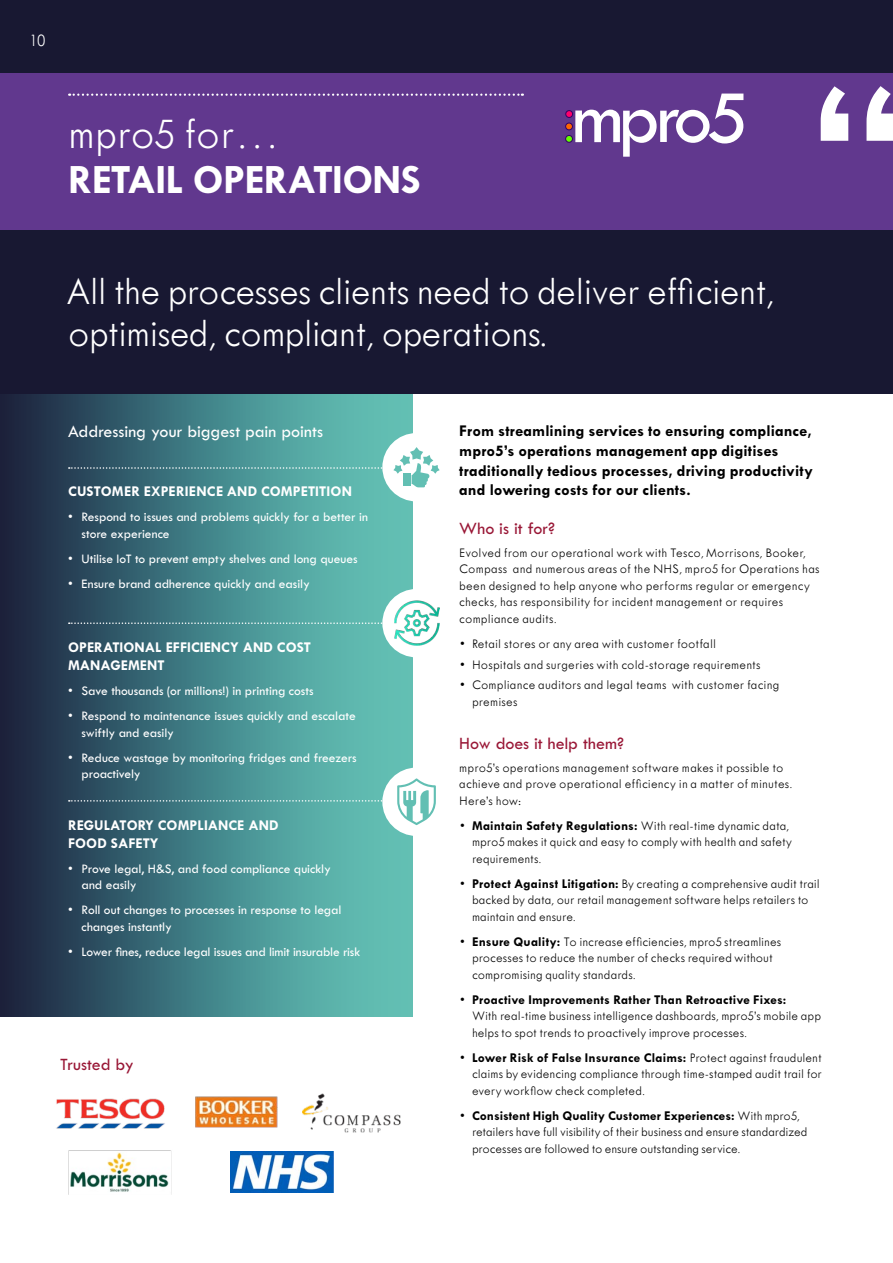
<style>
.page{position:relative;width:893px;height:1263px;background:#fff}
.page>*{position:absolute;margin:0;border:0;box-sizing:border-box;transform-origin:0 0}
.t1{font:300 45px "Tw Cen MT Std";color:#fff}
.t2{font:700 42px "Tw Cen MT Std";letter-spacing:-.02em;color:#fff}
.t3{font:300 40.5px/42px "Tw Cen MT Std";letter-spacing:-.02em;color:#fff}
.t4{font:18px "Tw Cen MT Std";letter-spacing:-.01em;color:#991736}
.t5{font:18px "Tw Cen MT Std";letter-spacing:-.01em;color:#fff}
.t6{font:300 18px "Tw Cen MT Std";color:#fff}
.t7{font:700 16.5px/19.8px "Tw Cen MT Std";letter-spacing:.005em;color:#000}
.t8{font:700 15px/18px "Tw Cen MT Std";color:#fff}
.t9{font:300 13.5px/16.5px "Tw Cen MT Std";letter-spacing:.01em;color:#000}
.t10{font:13.5px/16.5px "Tw Cen MT Std";letter-spacing:-.005em;color:#fff}
.s1{font-weight:700}
</style>
<div class="page">
<svg style="left:0;top:393px;width:412px;height:623px;background:#407980"></svg>
<svg style="left:69px;top:622px;width:313px;height:2px"></svg>
<div style="left:382px;top:589px;width:69px;height:68px;background:#fff;border-radius:50%"></div>
<img style="left:394px;top:601px;width:45px;height:45px">
<div style="left:382px;top:767px;width:69px;height:69px;background:#fff;border-radius:50%"></div>
<svg style="left:69px;top:778px;width:367px;height:47px;background:#5a9699"></svg>
<div style="left:382px;top:433px;width:69px;height:68px;background:#fff;border-radius:50%"></div>
<svg style="left:69px;top:447px;width:371px;height:40px;background:#5c989b"></svg>
<div style="left:0;top:0;width:893px;height:393px;background:#181832"></div>
<div style="left:0;top:73px;width:893px;height:157px;background:#61388e"></div>
<svg style="left:69px;top:94px;width:454px;height:2px"></svg>
<div style="left:566px;top:135px;width:6px;height:7px;background:#63ff00;border-radius:50%"></div>
<div style="left:566px;top:135px;width:6px;height:7px;border:1px solid #306;border-radius:50%"></div>
<div style="left:566px;top:123px;width:6px;height:7px;background:#f60;border-radius:50%"></div>
<div style="left:566px;top:123px;width:6px;height:7px;border:1px solid #306;border-radius:50%"></div>
<div style="left:566px;top:111px;width:7px;height:6px;background:#ff006b;border-radius:50%"></div>
<div style="left:566px;top:111px;width:7px;height:7px;border:1px solid #306;border-radius:50%"></div>
<svg style="left:575px;top:94px;width:168px;height:63px"></svg>
<svg style="left:821px;top:86px;width:72px;height:55px"></svg>
<img style="left:56px;top:1098px;width:109px;height:31px">
<img style="left:68px;top:1150px;width:104px;height:44px">
<img style="left:195px;top:1096px;width:83px;height:32px">
<img style="left:302px;top:1093px;width:98px;height:39px">
<img style="left:230px;top:1151px;width:104px;height:41px">
<h3 class="t6" style="left:30px;top:30px;width:17px">10</h3>
<h1 class="t1" style="left:68px;top:110px;width:213px">mpro5 for…</h1>
<h2 class="t2" style="left:68px;top:157px;width:354px">RETAIL OPERATIONS</h2>
<h3 class="t3" style="left:67px;top:270px;width:709px">All the processes clients need to deliver efficient, optimised, compliant, operations.</h3>
<h3 class="t5" style="left:68px;top:421px;width:256px">Addressing your biggest pain points</h3>
<p class="t8" style="left:68px;top:483px;width:285px">CUSTOMER EXPERIENCE AND COMPETITION</p>
<p class="t10" style="left:82px;top:509px;width:288px;text-indent:-14px">• Respond to issues and problems quickly for a better in store experience</p>
<p class="t10" style="left:68px;top:550px;width:291px">• Utilise IoT to prevent empty shelves and long queues</p>
<p class="t10" style="left:68px;top:575px;width:243px">• Ensure brand adherence quickly and easily</p>
<p class="t8" style="left:68px;top:638px;width:245px">OPERATIONAL EFFICIENCY AND COST<br>MANAGEMENT</p>
<p class="t10" style="left:68px;top:683px;width:247px">• Save thousands (or millions!) in printing costs</p>
<p class="t10" style="left:82px;top:708px;width:276px;text-indent:-14px">• Respond to maintenance issues quickly and escalate swiftly and easily</p>
<p class="t10" style="left:82px;top:749px;width:277px;text-indent:-14px">• Reduce wastage by monitoring fridges and freezers proactively</p>
<p class="t8" style="left:68px;top:816px;width:212px">REGULATORY COMPLIANCE AND<br>FOOD SAFETY</p>
<p class="t10" style="left:82px;top:860px;width:251px;text-indent:-14px">• Prove legal, H&amp;S, and food compliance quickly and easily</p>
<p class="t10" style="left:82px;top:902px;width:261px;text-indent:-14px">• Roll out changes to processes in response to legal changes instantly</p>
<p class="t10" style="left:68px;top:943px;width:294px">• Lower fines, reduce legal issues and limit insurable risk</p>
<h3 class="t4" style="left:60px;top:1055px;width:75px">Trusted by</h3>
<p class="t7" style="left:459px;top:421px;width:355px">From streamlining services to ensuring compliance, mpro5’s operations management app digitises traditionally tedious processes, driving productivity and lowering costs for our clients.</p>
<h3 class="t4" style="left:459px;top:519px;width:97px">Who is it for?</h3>
<p class="t9" style="left:459px;top:544px;width:362px">Evolved from our operational work with Tesco, Morrisons, Booker, Compass and numerous areas of the NHS, mpro5 for Operations has been designed to help anyone who performs regular or emergency checks, has responsibility for incident management or requires compliance audits.</p>
<p class="t9" style="left:459px;top:635px;width:258px">• Retail stores or any area with customer footfall</p>
<p class="t9" style="left:459px;top:656px;width:303px">• Hospitals and surgeries with cold-storage requirements</p>
<p class="t9" style="left:472px;top:677px;width:309px;text-indent:-13px">• Compliance auditors and legal teams with customer facing premises</p>
<h3 class="t4" style="left:459px;top:734px;width:166px">How does it help them?</h3>
<p class="t9" style="left:459px;top:759px;width:335px">mpro5’s operations management software makes it possible to achieve and prove operational efficiency in a matter of minutes.<br>Here’s how:</p>
<p class="t9" style="left:472px;top:817px;width:321px;text-indent:-13px">• <span class="s1">Maintain Safety Regulations:</span> With real-time dynamic data, mpro5 makes it quick and easy to comply with health and safety requirements.</p>
<p class="t9" style="left:472px;top:875px;width:349px;text-indent:-13px">• <span class="s1">Protect Against Litigation:</span> By creating a comprehensive audit trail backed by data, our retail management software helps retailers to maintain and ensure.</p>
<p class="t9" style="left:472px;top:933px;width:311px;text-indent:-13px">• <span class="s1">Ensure Quality:</span> To increase efficiencies, mpro5 streamlines processes to reduce the number of checks required without compromising quality standards.</p>
<p class="t9" style="left:472px;top:991px;width:350px;text-indent:-13px">• <span class="s1">Proactive Improvements Rather Than Retroactive Fixes:<br></span>With real-time business intelligence dashboards, mpro5’s mobile app helps to spot trends to proactively improve processes.</p>
<p class="t9" style="left:472px;top:1049px;width:351px;text-align:justify;text-indent:-13px">• <span class="s1">Lower Risk of False Insurance Claims:</span> Protect against fraudulent claims by evidencing compliance through time-stamped audit trail for every workflow check completed.</p>
<p class="t9" style="left:472px;top:1107px;width:337px;text-indent:-13px">• <span class="s1">Consistent High Quality Customer Experiences:</span> With mpro5, retailers have full visibility of their business and ensure standardized processes are followed to ensure outstanding service.</p>
</div>
